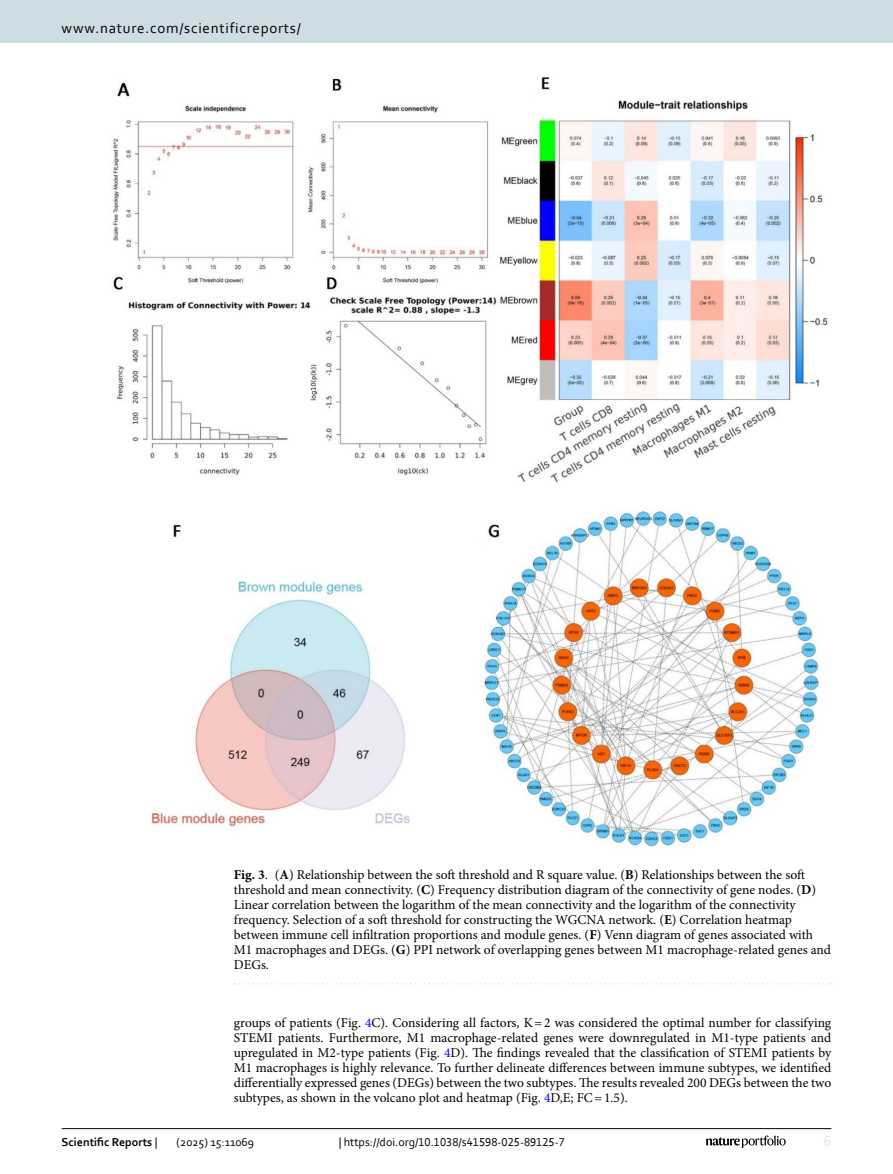
<style>
.page{position:relative;width:893px;height:1174px;background:#fff}
.page>*{position:absolute;margin:0;border:0;box-sizing:border-box;transform-origin:0 0}
.t1{font:15px "Corbel";letter-spacing:.05em;color:#000}
.t2{font:15px "Corbel";color:#d9e4eb}
.Figure_Caption{font:13.5px/15px "Minion Pro";color:#000}
.Body_Text{font:13.5px/15px "Minion Pro";letter-spacing:-.005em;color:#000;text-align:justify}
.t3{font:12px "Corbel";color:#000}
.t4{font:700 12px "Corbel";color:#000}
.s1{font-weight:700}
.s2{color:#00f}
.s3{font-weight:400}
</style>
<div class="page">
<img style="left:113px;top:77px;width:715px;height:770px">
<svg style="left:235px;top:983px;width:597px;height:1px"></svg>
<hr style="left:62px;top:1128px;width:769px;height:1px;background:#000">
<svg style="left:706px;top:1135px;width:80px;height:12px"></svg>
<div style="left:0;top:0;width:893px;height:43px;background:#cedde4"></div>
<p class="t1" style="left:62px;top:18px;width:241px">www.nature.com/scientificreports/</p>
<p class="Figure_Caption" style="left:234px;top:867px;width:599px"><span class="s1">Fig. 3</span>. (<span class="s1">A</span>) Relationship between the soft threshold and R square value. (<span class="s1">B</span>) Relationships between the soft threshold and mean connectivity. (<span class="s1">C</span>) Frequency distribution diagram of the connectivity of gene nodes. (<span class="s1">D</span>)<br>Linear correlation between the logarithm of the mean connectivity and the logarithm of the connectivity frequency. Selection of a soft threshold for constructing the WGCNA network. (<span class="s1">E</span>) Correlation heatmap between immune cell infiltration proportions and module genes. (<span class="s1">F</span>) Venn diagram of genes associated with M1 macrophages and DEGs. (<span class="s1">G</span>) PPI network of overlapping genes between M1 macrophage-related genes and DEGs.</p>
<p class="Body_Text" style="left:234px;top:1014px;width:599px">groups of patients (Fig. <span class="s2">4</span>C). Considering all factors, K=2 was considered the optimal number for classifying STEMI patients. Furthermore, M1 macrophage-related genes were downregulated in M1-type patients and upregulated in M2-type patients (Fig. <span class="s2">4</span>D). The findings revealed that the classification of STEMI patients by M1 macrophages is highly relevance. To further delineate differences between immune subtypes, we identified differentially expressed genes (DEGs) between the two subtypes. The results revealed 200 DEGs between the two subtypes, as shown in the volcano plot and heatmap (Fig. <span class="s2">4</span>D,E; FC=1.5).</p>
<p class="t4" style="left:62px;top:1134px;width:97px">Scientific Reports <span class="s3">|</span></p>
<p class="t3" style="left:177px;top:1134px;width:79px">(2025) 15:11069</p>
<p class="t3" style="left:339px;top:1134px;width:228px">| https://doi.org/10.1038/s41598-025-89125-7</p>
<p class="t2" style="left:824px;top:1132px;width:9px">6</p>
</div>
